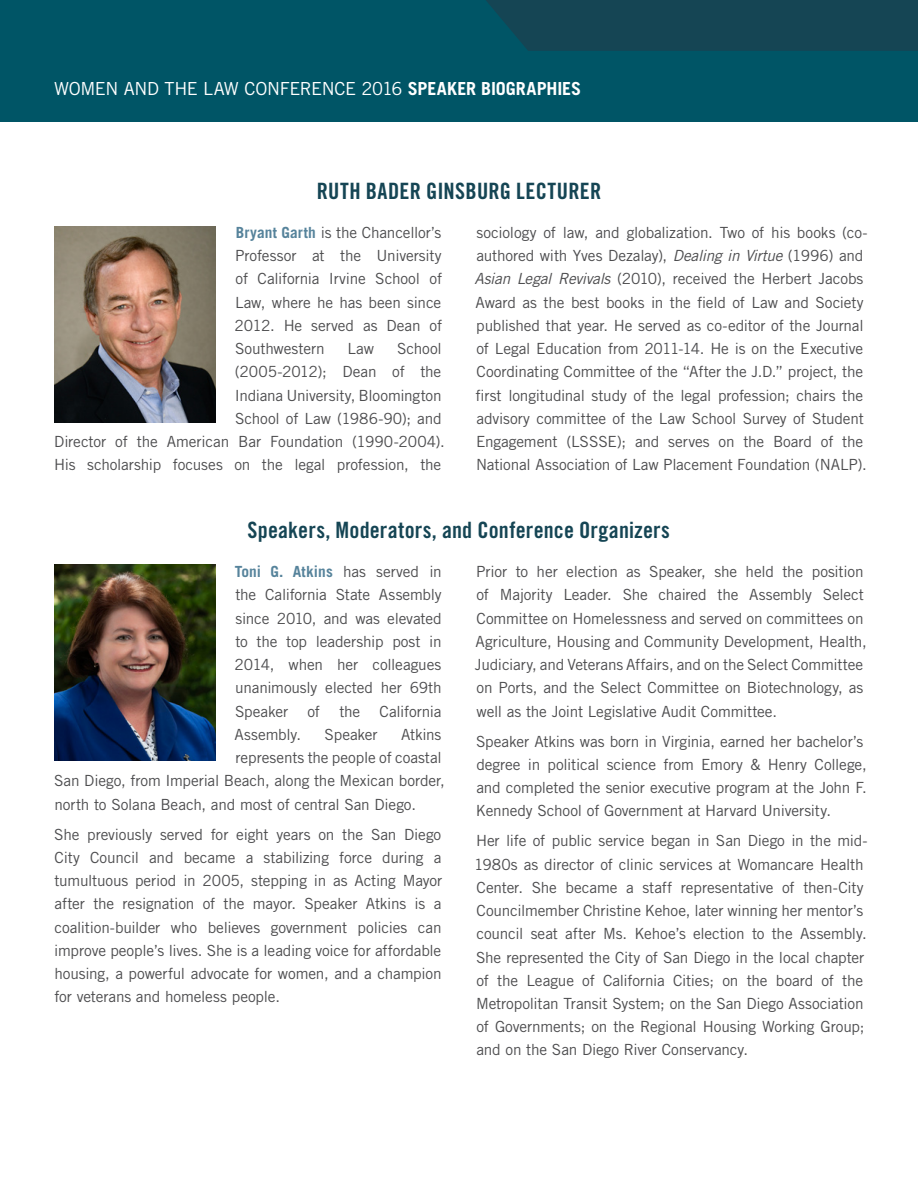
<style>
.page{position:relative;width:918px;height:1188px;background:#fff}
.page>*{position:absolute;margin:0;border:0;box-sizing:border-box;transform-origin:0 0}
.t1{font:22.5px "Trade Gothic LT Std Bd Cn 20";letter-spacing:.01em;color:#154554}
.t2{font:18px "Trade Gothic LT Std";letter-spacing:-.025em;color:#fff}
.t3{font:15.3px/23.2px "Trade Gothic LT Std";letter-spacing:-.01em;color:#4d4d4f}
.s1{font-weight:700}
.s2{font-weight:700;color:#56839b}
.s3{font-style:italic}
</style>
<div class="page">
<div style="left:0;top:0;width:918px;height:122px;background:#056"></div>
<div style="left:486px;top:0;width:432px;height:51px;background:#154554"></div>
<img style="left:54px;top:227px;width:162px;height:195px">
<img style="left:54px;top:565px;width:162px;height:196px">
<p class="t2" style="left:54px;top:78px;width:529px">WOMEN AND THE LAW CONFERENCE 2016 <span class="s1">SPEAKER BIOGRAPHIES</span></p>
<h1 class="t1" style="left:317px;top:177px;width:286px">RUTH BADER GINSBURG LECTURER</h1>
<p class="t3" style="left:235px;top:221px;width:209px;text-align:justify"><span class="s2">Bryant Garth</span> is the Chancellor’s Professor at the University of California Irvine School of Law, where he has been since 2012. He served as Dean of Southwestern</p>
<p class="t3" style="left:474px;top:221px;width:395px">sociology of law, and globalization. Two of his books (co&shy;authored with Yves Dezalay), <span class="s3">Dealing in Virtue</span> (1996) and <span class="s3">Asian Legal Revivals</span> (2010), received the Herbert Jacobs Award as the best books in the field of Law and Society published that year. He served as co-editor of the Journal of Legal Education from 2011-14. He is on the Executive Coordinating Committee of the “After the J.D.” project, the first longitudinal study of the legal profession; chairs the advisory committee of the Law School Survey of Student Engagement (LSSSE); and serves on the Board of the National Association of Law Placement Foundation (NALP).</p>
<p class="t3" style="left:54px;top:337px;width:392px;text-align:right">School<br>(2005-2012); Dean of the<br>Indiana University, Bloomington<br>School of Law (1986-90); and<br>Director of the American Bar Foundation (1990-2004).<br>His scholarship focuses on the legal profession, the</p>
<p class="t3" style="left:348px;top:337px;width:28px">Law</p>
<h1 class="t1" style="left:248px;top:516px;width:424px">Speakers, Moderators, and Conference Organizers</h1>
<p class="t3" style="left:235px;top:560px;width:209px;text-align:justify"><span class="s2">Toni G. Atkins</span> has served in the California State Assembly since 2010, and was elevated to the top leadership post in 2014, when her colleagues unanimously elected her 69th Speaker</p>
<p class="t3" style="left:475px;top:560px;width:393px">Prior to her election as Speaker, she held the position of Majority Leader. She chaired the Assembly Select Committee on Homelessness and served on committees on Agriculture, Housing and Community Development, Health, Judiciary, and Veterans Affairs, and on the Select Committee on Ports, and the Select Committee on Biotechnology, as well as the Joint Legislative Audit Committee.</p>
<p class="t3" style="left:476px;top:729px;width:392px">Speaker Atkins was born in Virginia, earned her bachelor’s degree in political science from Emory &amp; Henry College, and completed the senior executive program at the John F.<br>Kennedy School of Government at Harvard University.</p>
<p class="t3" style="left:474px;top:829px;width:395px">Her life of public service began in San Diego in the mid-1980s as director of clinic services at Womancare Health Center. She became a staff representative of then-City Councilmember Christine Kehoe, later winning her mentor’s council seat after Ms. Kehoe’s election to the Assembly.<br>She represented the City of San Diego in the local chapter of the League of California Cities; on the board of the Metropolitan Transit System; on the San Diego Association of Governments; on the Regional Housing Working Group; and on the San Diego River Conservancy.</p>
<p class="t3" style="left:308px;top:699px;width:14px">of</p>
<p class="t3" style="left:339px;top:699px;width:22px">the</p>
<p class="t3" style="left:380px;top:699px;width:63px">California</p>
<p class="t3" style="left:235px;top:723px;width:68px">Assembly.</p>
<p class="t3" style="left:325px;top:723px;width:55px">Speaker</p>
<p class="t3" style="left:401px;top:723px;width:42px">Atkins</p>
<p class="t3" style="left:236px;top:746px;width:208px">represents the people of coastal</p>
<p class="t3" style="left:54px;top:769px;width:392px">San Diego, from Imperial Beach, along the Mexican border,</p>
<p class="t3" style="left:54px;top:792px;width:363px">north to Solana Beach, and most of central San Diego.</p>
<p class="t3" style="left:54px;top:822px;width:390px;text-align:justify">She previously served for eight years on the San Diego City Council and became a stabilizing force during a tumultuous period in 2005, stepping in as Acting Mayor after the resignation of the mayor. Speaker Atkins is a coalition-builder who believes government policies can improve people’s lives. She is a leading voice for affordable housing, a powerful advocate for women, and a champion for veterans and homeless people.</p>
</div>
